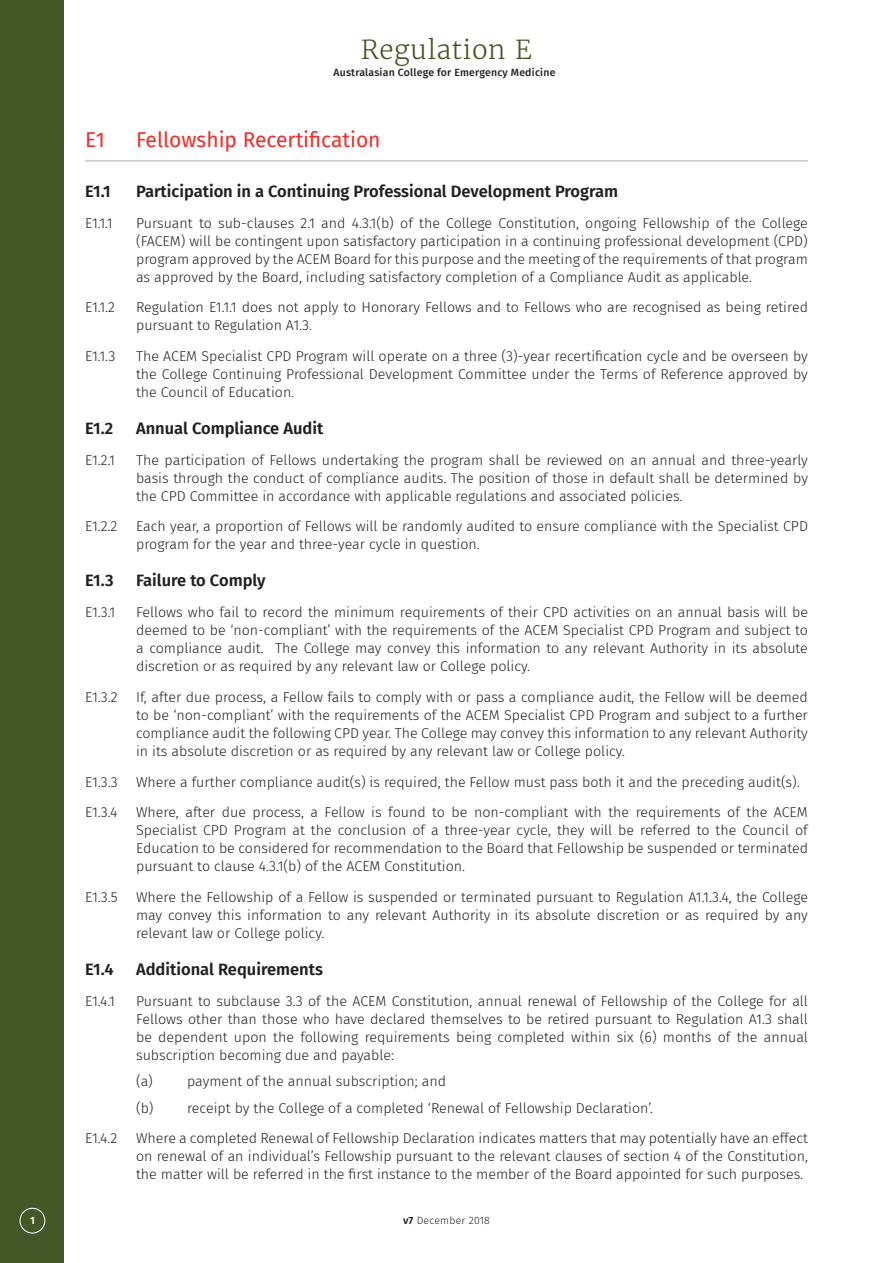
<style>
.page{position:relative;width:893px;height:1263px;background:#fff}
.page>*{position:absolute;margin:0;border:0;box-sizing:border-box;transform-origin:0 0}
.t1{font:300 26.1px "Merriweather";letter-spacing:.02em;color:#445727}
.Regulation_1_Heading{font:21px "Fira Sans";color:#ee2d28}
.Regulation_2_Heading{font:600 16.5px "Fira Sans";color:#231f20}
.Regulation_3_Body{font:300 14.25px/18px "Fira Sans";color:#231f20;text-align:justify}
.Regulation_3_Alpha{font:300 14.25px "Fira Sans";color:#231f20}
.t2{font:500 10.5px "Fira Sans";letter-spacing:.02em;color:#231f20}
.t3{font:300 10.5px "Fira Sans";letter-spacing:.02em;color:#231f20}
.t4{font:600 10.5px "Fira Sans";color:#fff}
.s1{font-weight:600}
</style>
<div class="page">
<div style="left:0;top:0;width:64px;height:1263px;background:#445727"></div>
<div style="left:20px;top:1208px;width:25px;height:25px;border:1px solid #fff;border-radius:50%"></div>
<hr style="left:85px;top:160px;width:723px;height:2px;background:#cdd0d0">
<h1 class="t1" style="left:361px;top:34px;width:173px">Regulation E</h1>
<p class="t2" style="left:333px;top:63px;width:223px">Australasian College for Emergency Medicine</p>
<p class="Regulation_1_Heading" style="left:85px;top:124px;width:21px">E1</p>
<p class="Regulation_1_Heading" style="left:136px;top:124px;width:246px">Fellowship Recertification</p>
<p class="Regulation_2_Heading" style="left:85px;top:177px;width:27px">E1.1</p>
<p class="Regulation_2_Heading" style="left:136px;top:177px;width:484px">Participation in a Continuing Professional Development Program</p>
<p class="Regulation_3_Body" style="left:85px;top:213px;width:29px">E1.1.1</p>
<p class="Regulation_3_Body" style="left:136px;top:213px;width:673px">Pursuant to sub-clauses 2.1 and 4.3.1(b) of the College Constitution, ongoing Fellowship of the College (FACEM) will be contingent upon satisfactory participation in a continuing professional development (CPD) program approved by the ACEM Board for this purpose and the meeting of the requirements of that program as approved by the Board, including satisfactory completion of a Compliance Audit as applicable.</p>
<p class="Regulation_3_Body" style="left:85px;top:298px;width:32px">E1.1.2</p>
<p class="Regulation_3_Body" style="left:136px;top:298px;width:673px">Regulation E1.1.1 does not apply to Honorary Fellows and to Fellows who are recognised as being retired pursuant to Regulation A1.3.</p>
<p class="Regulation_3_Body" style="left:85px;top:347px;width:32px">E1.1.3</p>
<p class="Regulation_3_Body" style="left:136px;top:347px;width:673px">The ACEM Specialist CPD Program will operate on a three (3)-year recertification cycle and be overseen by the College Continuing Professional Development Committee under the Terms of Reference approved by the Council of Education.</p>
<p class="Regulation_2_Heading" style="left:85px;top:415px;width:30px">E1.2</p>
<p class="Regulation_2_Heading" style="left:136px;top:415px;width:189px">Annual Compliance Audit</p>
<p class="Regulation_3_Body" style="left:85px;top:451px;width:32px">E1.2.1</p>
<p class="Regulation_3_Body" style="left:136px;top:451px;width:673px">The participation of Fellows undertaking the program shall be reviewed on an annual and three-yearly basis through the conduct of compliance audits. The position of those in default shall be determined by the CPD Committee in accordance with applicable regulations and associated policies.</p>
<p class="Regulation_3_Body" style="left:85px;top:517px;width:34px">E1.2.2</p>
<p class="Regulation_3_Body" style="left:136px;top:517px;width:673px">Each year, a proportion of Fellows will be randomly audited to ensure compliance with the Specialist CPD program for the year and three-year cycle in question.</p>
<p class="Regulation_2_Heading" style="left:85px;top:567px;width:30px">E1.3</p>
<p class="Regulation_2_Heading" style="left:136px;top:567px;width:131px">Failure to Comply</p>
<p class="Regulation_3_Body" style="left:85px;top:603px;width:32px">E1.3.1</p>
<p class="Regulation_3_Body" style="left:136px;top:603px;width:673px">Fellows who fail to record the minimum requirements of their CPD activities on an annual basis will be deemed to be ‘non-compliant’ with the requirements of the ACEM Specialist CPD Program and subject to a compliance audit. The College may convey this information to any relevant Authority in its absolute discretion or as required by any relevant law or College policy.</p>
<p class="Regulation_3_Body" style="left:85px;top:688px;width:34px">E1.3.2</p>
<p class="Regulation_3_Body" style="left:136px;top:688px;width:673px">If, after due process, a Fellow fails to comply with or pass a compliance audit, the Fellow will be deemed to be ‘non-compliant’ with the requirements of the ACEM Specialist CPD Program and subject to a further compliance audit the following CPD year. The College may convey this information to any relevant Authority in its absolute discretion or as required by any relevant law or College policy.</p>
<p class="Regulation_3_Body" style="left:85px;top:772px;width:34px">E1.3.3</p>
<p class="Regulation_3_Body" style="left:136px;top:772px;width:665px">Where a further compliance audit(s) is required, the Fellow must pass both it and the preceding audit(s).</p>
<p class="Regulation_3_Body" style="left:85px;top:803px;width:34px">E1.3.4</p>
<p class="Regulation_3_Body" style="left:136px;top:803px;width:673px">Where, after due process, a Fellow is found to be non-compliant with the requirements of the ACEM Specialist CPD Program at the conclusion of a three-year cycle, they will be referred to the Council of Education to be considered for recommendation to the Board that Fellowship be suspended or terminated pursuant to clause 4.3.1(b) of the ACEM Constitution.</p>
<p class="Regulation_3_Body" style="left:85px;top:888px;width:34px">E1.3.5</p>
<p class="Regulation_3_Body" style="left:136px;top:888px;width:673px">Where the Fellowship of a Fellow is suspended or terminated pursuant to Regulation A1.1.3.4, the College may convey this information to any relevant Authority in its absolute discretion or as required by any relevant law or College policy.</p>
<p class="Regulation_2_Heading" style="left:85px;top:955px;width:30px">E1.4</p>
<p class="Regulation_2_Heading" style="left:136px;top:955px;width:188px">Additional Requirements</p>
<p class="Regulation_3_Body" style="left:85px;top:991px;width:32px">E1.4.1</p>
<p class="Regulation_3_Body" style="left:136px;top:991px;width:673px">Pursuant to subclause 3.3 of the ACEM Constitution, annual renewal of Fellowship of the College for all Fellows other than those who have declared themselves to be retired pursuant to Regulation A1.3 shall be dependent upon the following requirements being completed within six (6) months of the annual subscription becoming due and payable:</p>
<p class="Regulation_3_Alpha" style="left:136px;top:1071px;width:312px">(a) payment of the annual subscription; and</p>
<p class="Regulation_3_Alpha" style="left:136px;top:1097px;width:518px">(b) receipt by the College of a completed ‘Renewal of Fellowship Declaration’.</p>
<p class="Regulation_3_Body" style="left:85px;top:1129px;width:34px">E1.4.2</p>
<p class="Regulation_3_Body" style="left:136px;top:1129px;width:673px">Where a completed Renewal of Fellowship Declaration indicates matters that may potentially have an effect on renewal of an individual’s Fellowship pursuant to the relevant clauses of section 4 of the Constitution, the matter will be referred in the first instance to the member of the Board appointed for such purposes.</p>
<p class="t4" style="left:30px;top:1212px;width:6px">1</p>
<p class="t3" style="left:403px;top:1213px;width:88px"><span class="s1">v7</span> December 2018</p>
</div>
